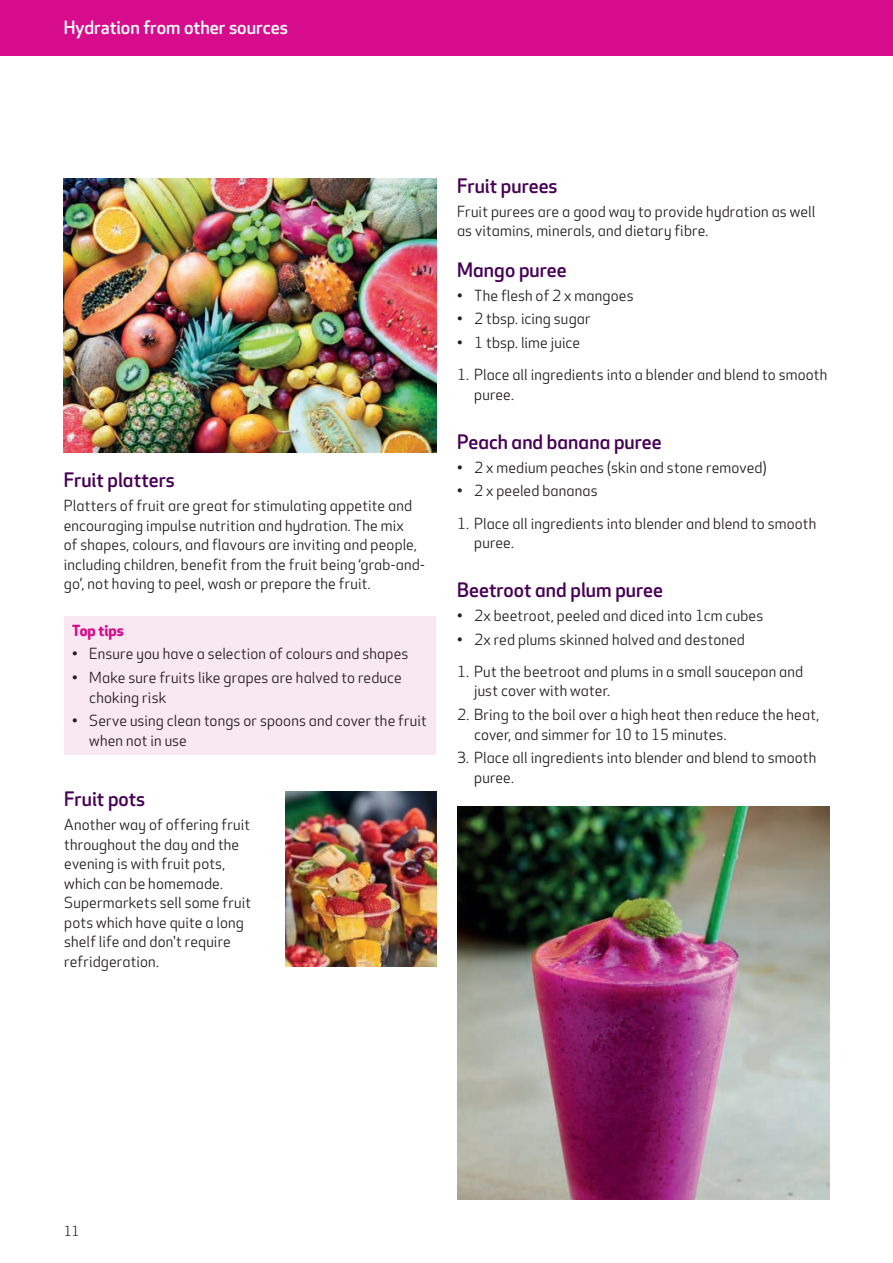
<style>
.page{position:relative;width:893px;height:1263px;background:#fff}
.page>*{position:absolute;margin:0;border:0;box-sizing:border-box;transform-origin:0 0}
.t1{font:500 19.5px "Apex Rounded";color:#470055}
.t2{font:500 18px "Apex Rounded";color:#fff}
.t3{font:15px/19.5px "Apex Rounded";letter-spacing:.01em;color:#231f20}
.t4{font:700 15px "Apex Rounded";color:#d70c8c}
.t5{font:13.5px "Apex Rounded";color:#231f20}
</style>
<div class="page">
<div style="left:0;top:0;width:893px;height:55px;background:#d70c8c"></div>
<div style="left:64px;top:616px;width:371px;height:138px;background:#f9e7f1"></div>
<img style="left:64px;top:179px;width:372px;height:274px">
<img style="left:286px;top:792px;width:150px;height:174px">
<img style="left:457px;top:807px;width:372px;height:392px">
<p class="t2" style="left:64px;top:18px;width:226px">Hydration from other sources</p>
<h1 class="t1" style="left:64px;top:469px;width:113px">Fruit platters</h1>
<p class="t3" style="left:64px;top:497px;width:363px">Platters of fruit are great for stimulating appetite and encouraging impulse nutrition and hydration. The mix<br>of shapes, colours, and flavours are inviting and people, including children, benefit from the fruit being ‘grab-and&shy;go’, not having to peel, wash or prepare the fruit.</p>
<p class="t4" style="left:72px;top:621px;width:53px">Top tips</p>
<p class="t3" style="left:72px;top:645px;width:338px">• Ensure you have a selection of colours and shapes</p>
<p class="t3" style="left:89px;top:668px;width:314px;text-indent:-17px">• Make sure fruits like grapes are halved to reduce choking risk</p>
<p class="t3" style="left:89px;top:712px;width:339px;text-indent:-17px">• Serve using clean tongs or spoons and cover the fruit when not in use</p>
<h1 class="t1" style="left:64px;top:788px;width:83px">Fruit pots</h1>
<p class="t3" style="left:64px;top:815px;width:188px">Another way of offering fruit throughout the day and the evening is with fruit pots, which can be homemade.<br>Supermarkets sell some fruit pots which have quite a long shelf life and don't require refridgeration.</p>
<h1 class="t1" style="left:457px;top:175px;width:102px">Fruit purees</h1>
<p class="t3" style="left:457px;top:202px;width:360px">Fruit purees are a good way to provide hydration as well as vitamins, minerals, and dietary fibre.</p>
<h1 class="t1" style="left:457px;top:259px;width:111px">Mango puree</h1>
<p class="t3" style="left:457px;top:286px;width:178px">• The flesh of 2 x mangoes</p>
<p class="t3" style="left:457px;top:310px;width:135px">• 2 tbsp. icing sugar</p>
<p class="t3" style="left:457px;top:333px;width:125px">• 1 tbsp. lime juice</p>
<p class="t3" style="left:474px;top:366px;width:355px;text-indent:-17px">1. Place all ingredients into a blender and blend to smooth puree.</p>
<h1 class="t1" style="left:457px;top:431px;width:206px">Peach and banana puree</h1>
<p class="t3" style="left:457px;top:458px;width:311px">• 2 x medium peaches (skin and stone removed)</p>
<p class="t3" style="left:457px;top:482px;width:142px">• 2 x peeled bananas</p>
<p class="t3" style="left:474px;top:514px;width:344px;text-indent:-17px">1. Place all ingredients into blender and blend to smooth puree.</p>
<h1 class="t1" style="left:457px;top:579px;width:208px">Beetroot and plum puree</h1>
<p class="t3" style="left:457px;top:606px;width:308px">• 2x beetroot, peeled and diced into 1cm cubes</p>
<p class="t3" style="left:457px;top:630px;width:289px">• 2x red plums skinned halved and destoned</p>
<p class="t3" style="left:474px;top:662px;width:331px;text-indent:-17px">1. Put the beetroot and plums in a small saucepan and just cover with water.</p>
<p class="t3" style="left:474px;top:705px;width:347px;text-indent:-17px">2. Bring to the boil over a high heat then reduce the heat, cover, and simmer for 10 to 15 minutes.</p>
<p class="t3" style="left:474px;top:749px;width:344px;text-indent:-17px">3. Place all ingredients into blender and blend to smooth puree.</p>
<p class="t5" style="left:64px;top:1224px;width:17px">11</p>
</div>
